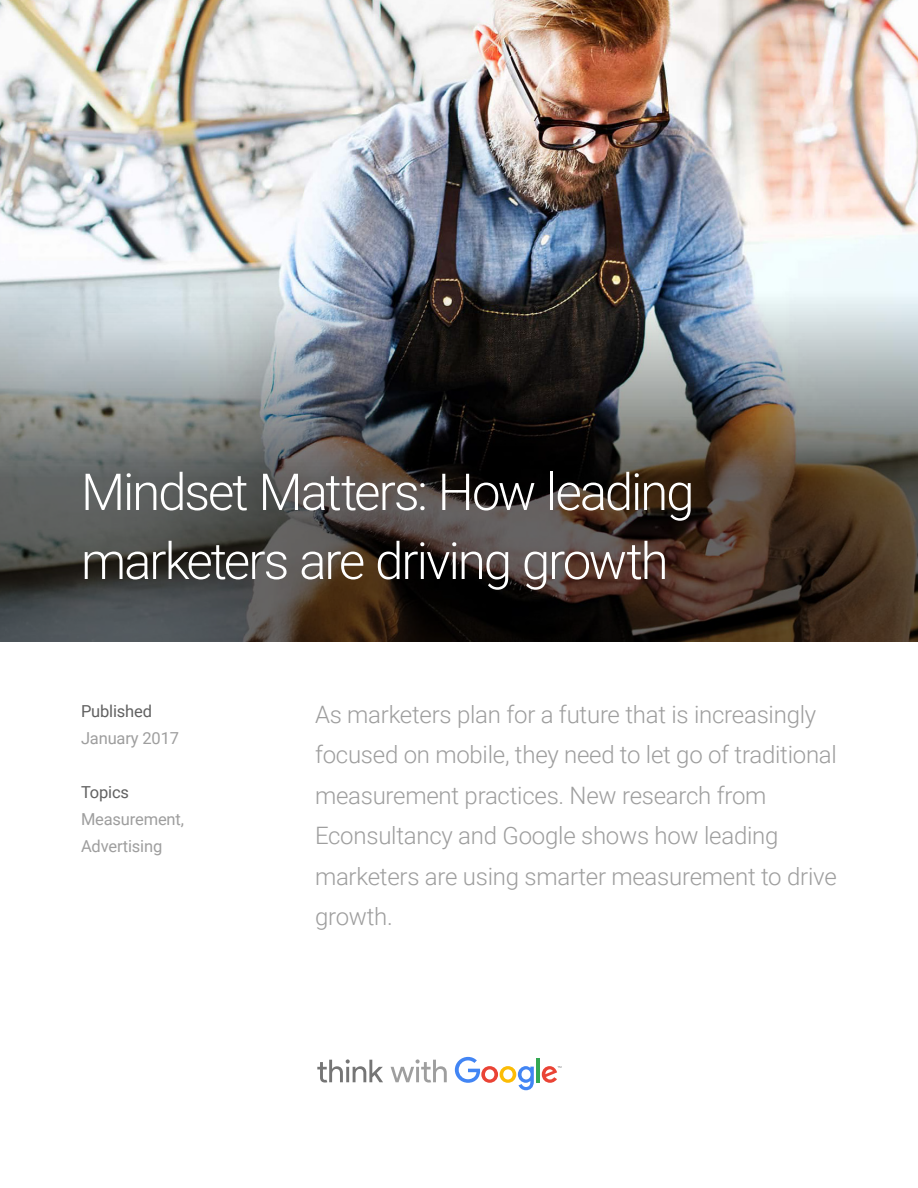
<style>
.page{position:relative;width:918px;height:1188px;background:#fff}
.page>*{position:absolute;margin:0;border:0;box-sizing:border-box;transform-origin:0 0}
.t1{font:300 51px/69px "Roboto";letter-spacing:-.04em;color:#fff}
.t2{font:300 24px/40.5px "Roboto";letter-spacing:-.01em;color:#9e9e9e}
.t3{font:16.5px/27px "Roboto";letter-spacing:-.01em;color:#9e9e9e}
.t4{font:16.5px "Roboto";letter-spacing:-.01em;color:#616161}
</style>
<div class="page">
<img style="left:0;top:0;width:918px;height:288px">
<img style="left:0;top:288px;width:918px;height:354px">
<svg style="left:317px;top:1059px;width:66px;height:24px"></svg>
<svg style="left:391px;top:1059px;width:56px;height:24px"></svg>
<svg style="left:455px;top:1057px;width:79px;height:33px"></svg>
<hr style="left:536px;top:1058px;width:4px;height:24px;background:#34a853">
<svg style="left:542px;top:1066px;width:19px;height:17px"></svg>
<h1 class="t1" style="left:81px;top:455px;width:615px">Mindset Matters: How leading marketers are driving growth</h1>
<p class="t4" style="left:81px;top:700px;width:73px">Published</p>
<p class="t3" style="left:81px;top:724px;width:100px">January 2017</p>
<p class="t4" style="left:81px;top:781px;width:50px">Topics</p>
<p class="t3" style="left:81px;top:805px;width:105px">Measurement,<br>Advertising</p>
<p class="t2" style="left:315px;top:693px;width:523px">As marketers plan for a future that is increasingly focused on mobile, they need to let go of traditional measurement practices. New research from Econsultancy and Google shows how leading marketers are using smarter measurement to drive growth.</p>
</div>
